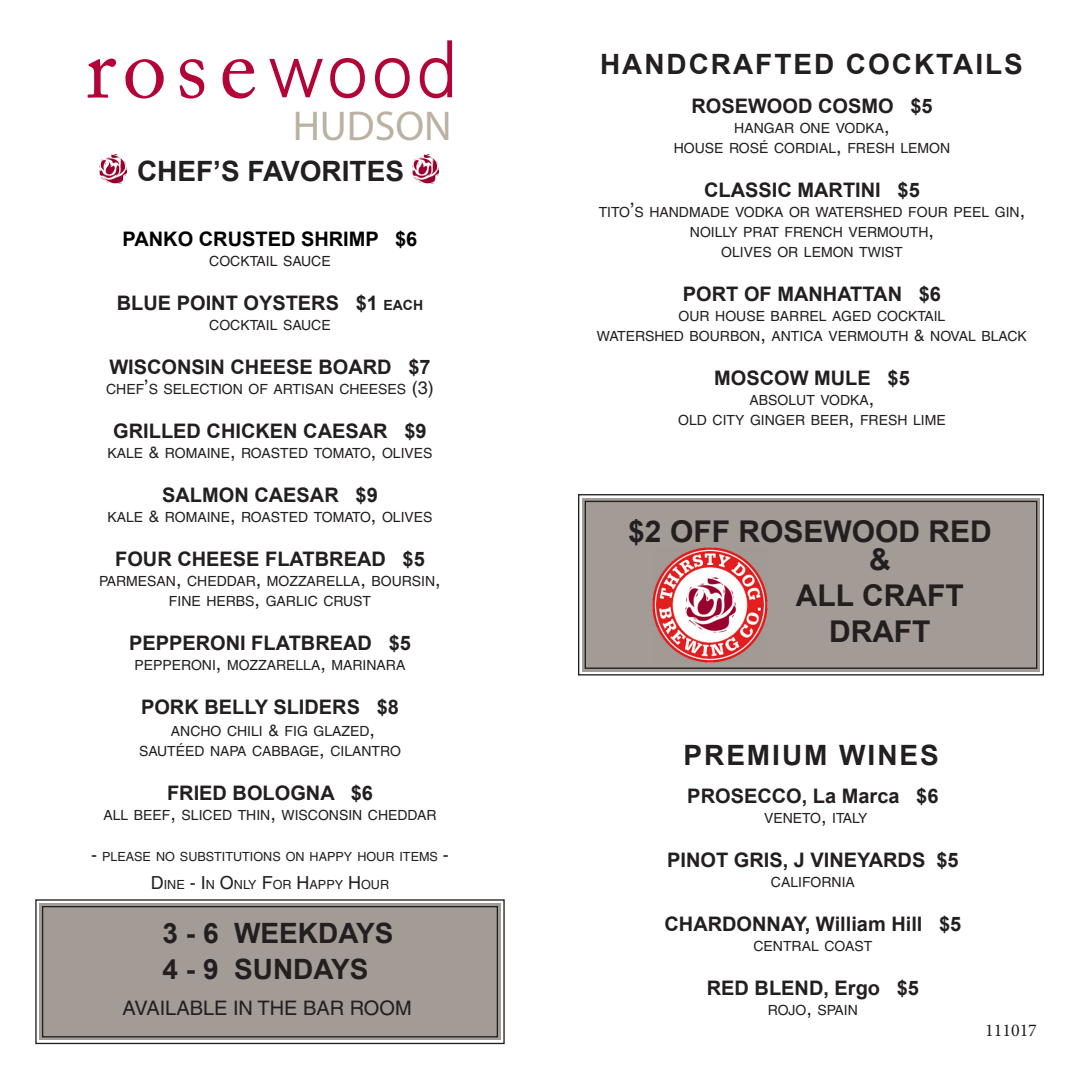
<style>
.page{position:relative;width:1080px;height:1080px;background:#fff}
.page>*{position:absolute;margin:0;border:0;box-sizing:border-box;transform-origin:0 0}
.t1{font:41.8px "Myriad Pro";color:#bbb1a3}
.t2{font:700 30px "Arial";color:#231f20}
.t3{font:700 30px/36px "Arial";color:#231f20;text-align:center}
.t4{font:700 28px "Arial";color:#231f20}
.t5{font:700 28px "Arial";letter-spacing:.07em;color:#231f20}
.t6{font:700 20px "Arial";color:#231f20}
.t7{font:700 20px "Arial";color:#231f20}
.t8{font:20px "Helvetica";color:#231f20}
.t9{font:700 20px "Arial";color:#000}
.t10{font:18px "Minion Pro";color:#231f20}
.t11{font:14px "Helvetica";color:#231f20}
.t12{font:12.6px "Helvetica";color:#231f20}
.s1{font-size:14px}
.s2{font-size:20px}
.s3{font-size:18px}
.s4{font-size:16px}
</style>
<div class="page">
<svg style="left:269px;top:59px;width:54px;height:38px"></svg>
<svg style="left:330px;top:58px;width:35px;height:40px"></svg>
<svg style="left:375px;top:58px;width:35px;height:40px"></svg>
<svg style="left:420px;top:40px;width:32px;height:58px"></svg>
<svg style="left:88px;top:59px;width:28px;height:39px"></svg>
<svg style="left:125px;top:59px;width:39px;height:40px"></svg>
<svg style="left:180px;top:59px;width:24px;height:40px"></svg>
<svg style="left:223px;top:59px;width:32px;height:40px"></svg>
<div style="left:338px;top:29px;width:93px;height:25px;background:#fff"></div>
<img style="left:100px;top:154px;width:26px;height:29px">
<img style="left:412px;top:154px;width:27px;height:29px">
<svg style="left:35px;top:899px;width:470px;height:146px;background:#a49d97"></svg>
<div style="left:42px;top:906px;width:456px;height:131px;border:1px solid #231f20"></div>
<svg style="left:578px;top:494px;width:466px;height:182px;background:#a39c96"></svg>
<div style="left:585px;top:501px;width:452px;height:168px;border:1px solid #231f20"></div>
<img style="left:652px;top:547px;width:116px;height:116px">
<p class="t1" style="left:293px;top:101px;width:161px">HUDSON</p>
<p class="t4" style="left:137px;top:153px;width:269px">CHEF’S FAVORITES</p>
<p class="t9" style="left:123px;top:226px;width:296px">PANKO CRUSTED SHRIMP $6</p>
<p class="t11" style="left:209px;top:253px;width:123px">COCKTAIL SAUCE</p>
<p class="t6" style="left:117px;top:290px;width:308px">BLUE POINT OYSTERS $1 <span class="s1">EACH</span></p>
<p class="t11" style="left:209px;top:317px;width:123px">COCKTAIL SAUCE</p>
<p class="t6" style="left:109px;top:354px;width:323px">WISCONSIN CH EESE BOARD $7</p>
<p class="t11" style="left:106px;top:381px;width:329px">CHEF<span class="s2">’</span>S SELECTION OF ARTISAN CHEESES <span class="s3">(3)</span></p>
<p class="t6" style="left:113px;top:418px;width:315px">GRILLED CH ICKEN CAESAR $9</p>
<p class="t11" style="left:107px;top:445px;width:327px">KALE <span class="s4">&amp;</span> ROMAINE<span class="s2">,</span> ROASTED TOMATO<span class="s2">,</span> OLIVES</p>
<p class="t6" style="left:162px;top:482px;width:217px">SALMON CAESAR $9</p>
<p class="t11" style="left:107px;top:509px;width:327px">KALE <span class="s4">&amp;</span> ROMAINE<span class="s2">,</span> ROASTED TOMATO<span class="s2">,</span> OLIVES</p>
<p class="t6" style="left:115px;top:546px;width:311px">FOUR CH EESE FLATBREAD $5</p>
<p class="t11" style="left:99px;top:573px;width:343px">PARMESAN<span class="s2">,</span> CHEDDAR<span class="s2">,</span> MOZZARELLA<span class="s2">,</span> BOURSIN<span class="s2">,</span></p>
<p class="t11" style="left:169px;top:593px;width:204px">FINE HERBS<span class="s2">,</span> GARLIC CRUST</p>
<p class="t6" style="left:129px;top:630px;width:283px">PEPPERONI FLATBREAD $5</p>
<p class="t11" style="left:135px;top:657px;width:272px">PEPPERONI<span class="s2">,</span> MOZZARELLA<span class="s2">,</span> MARINARA</p>
<p class="t6" style="left:141px;top:694px;width:259px">PORK BELLY SLIDERS $8</p>
<p class="t11" style="left:171px;top:723px;width:206px">ANCHO CHILI <span class="s4">&amp;</span> FIG GLAZED<span class="s2">,</span></p>
<p class="t11" style="left:139px;top:743px;width:263px">SAUTÉED NAPA CABBAGE<span class="s2">,</span> CILANTRO</p>
<p class="t6" style="left:167px;top:780px;width:207px">FRIED BOLOGNA $6</p>
<p class="t11" style="left:103px;top:807px;width:335px">ALL BEEF<span class="s2">,</span> SLICED THIN<span class="s2">,</span> WISCONSIN CHEDDAR</p>
<p class="t12" style="left:91px;top:849px;width:359px"><span class="s3">-</span> PLEASE NO SUBSTITUTIONS ON HAPPY HOUR ITEMS <span class="s3">-</span></p>
<p class="t12" style="left:151px;top:877px;width:240px"><span class="s3">D</span>INE <span class="s3">- I</span> N <span class="s3">O</span>NLY <span class="s3">F</span>OR <span class="s3">H</span>APPY <span class="s3">H</span>OUR</p>
<p class="t4" style="left:163px;top:914px;width:232px">3 - 6 WEEKDAYS</p>
<p class="t4" style="left:163px;top:950px;width:207px">4 - 9 SUNDAYS</p>
<p class="t8" style="left:123px;top:996px;width:13px">AVAILABLE</p>
<p class="t8" style="left:233px;top:996px;width:39px">IN THE</p>
<p class="t8" style="left:303px;top:996px;width:14px">BAR</p>
<p class="t8" style="left:350px;top:996px;width:16px">ROOM</p>
<p class="t5" style="left:600px;top:46px;width:424px">HANDCRAFTED COCKTAILS</p>
<p class="t6" style="left:691px;top:92px;width:243px">ROSEWOOD COSMO $5</p>
<p class="t11" style="left:734px;top:119px;width:157px">HANGAR ONE VODKA<span class="s2">,</span></p>
<p class="t11" style="left:674px;top:139px;width:278px">HOUSE ROSÉ CORDIAL<span class="s2">,</span> FRESH LEMON</p>
<p class="t6" style="left:704px;top:176px;width:217px">CLASSIC MARTINI $5</p>
<p class="t11" style="left:599px;top:203px;width:428px">TITO<span class="s2">’</span>S HANDMADE VODKA OR WATERSHED FOUR PEEL GIN<span class="s2">,</span></p>
<p class="t11" style="left:690px;top:223px;width:246px">NOILLY PRAT FRENCH VERMOUTH<span class="s2">,</span></p>
<p class="t11" style="left:721px;top:243px;width:183px">OLIVES OR LEMON TWIST</p>
<p class="t6" style="left:683px;top:280px;width:260px">PORT OF MANHATTAN $6</p>
<p class="t11" style="left:679px;top:307px;width:268px">OUR HOUSE BARREL AGED COCKTAIL</p>
<p class="t11" style="left:597px;top:327px;width:432px">WATERSHED BOURBON<span class="s2">,</span> ANTICA VERMOUTH <span class="s4">&amp;</span> NOVAL BLACK</p>
<p class="t6" style="left:714px;top:364px;width:197px">MOSCOW MULE $5</p>
<p class="t11" style="left:750px;top:391px;width:126px">ABSOLUT VODKA<span class="s2">,</span></p>
<p class="t11" style="left:678px;top:411px;width:269px">OLD CITY GINGER BEER<span class="s2">,</span> FRESH LIME</p>
<p class="t2" style="left:628px;top:511px;width:365px">$2 OFF ROSEWOOD RED</p>
<p class="t3" style="left:869px;top:543px;width:23px">&amp;</p>
<p class="t3" style="left:796px;top:579px;width:169px">ALL CRAFT<br>DRAFT</p>
<p class="t5" style="left:684px;top:736px;width:257px">PREMIUM WINES</p>
<p class="t7" style="left:687px;top:783px;width:253px">PROSECCO, La Marca $6</p>
<p class="t11" style="left:764px;top:810px;width:105px">VENETO<span class="s2">,</span> ITALY</p>
<p class="t7" style="left:667px;top:847px;width:293px">PINOT GRIS, J VINEYARDS $5</p>
<p class="t11" style="left:771px;top:874px;width:86px">CALIFORNIA</p>
<p class="t7" style="left:664px;top:911px;width:298px">CHARDONNAY, William Hill $5</p>
<p class="t11" style="left:754px;top:938px;width:120px">CENTRAL COAST</p>
<p class="t7" style="left:707px;top:975px;width:214px">RED BLEND, Ergo $5</p>
<p class="t11" style="left:768px;top:1002px;width:92px">ROJO<span class="s2">,</span> SPAIN</p>
<p class="t10" style="left:985px;top:1018px;width:53px">111017</p>
</div>
